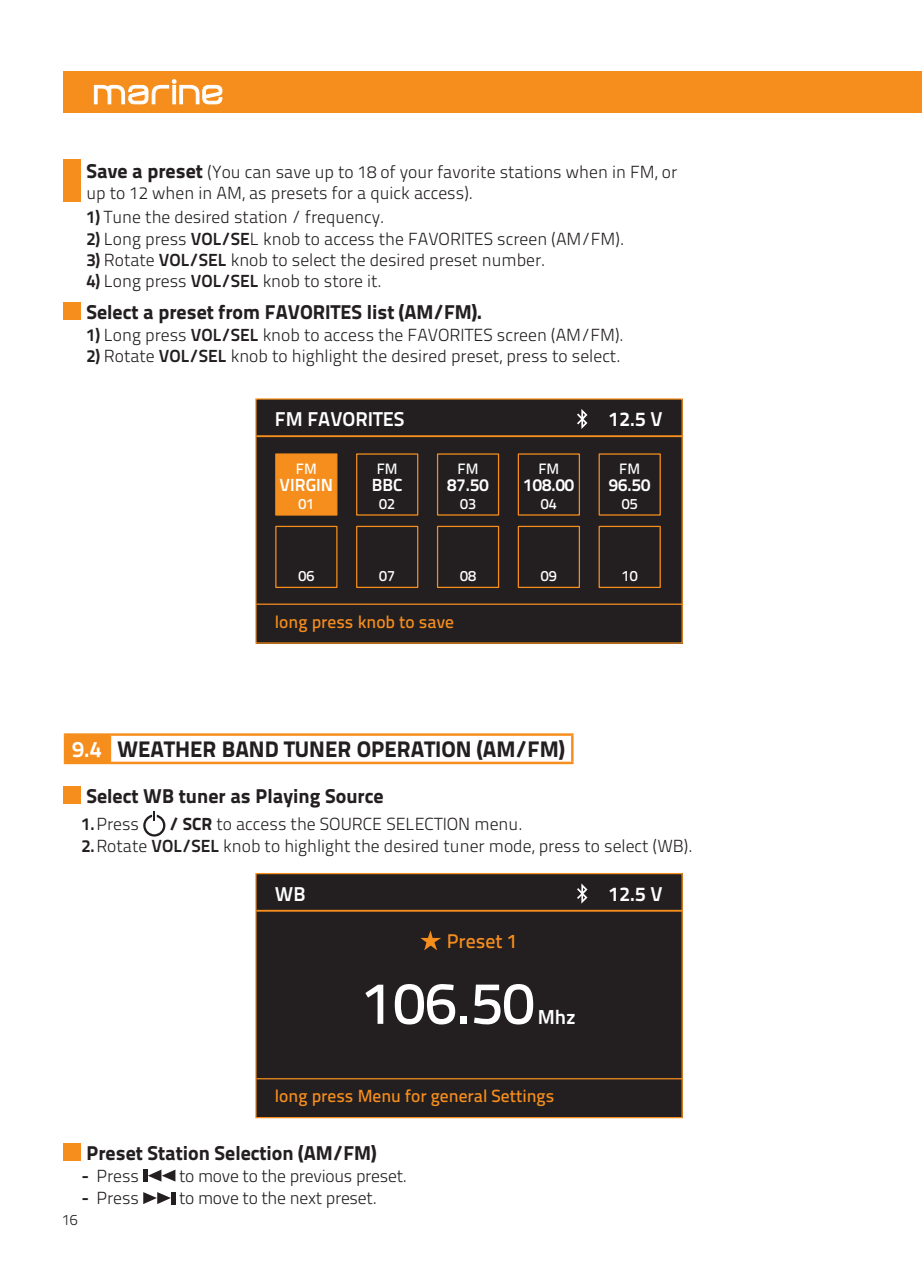
<style>
.page{position:relative;width:922px;height:1276px;background:#fff}
.page>*{position:absolute;margin:0;border:0;box-sizing:border-box;transform-origin:0 0}
.t1{font:59.25px "Titillium Text 25 L 600 wt";color:#fff}
.t2{font:22.5px "Titillium Text 25 L 999 wt";color:#231f20}
.t3{font:22.5px "Titillium Text 25 L 800 wt";color:#fff}
.t4{font:20.25px "Titillium Text 25 L 800 wt";color:#fff}
.t5{font:20px "Titillium Text 25 L 999 wt";color:#231f20}
.t6{font:20px "Titillium Text 25 L 800 wt";color:#fff}
.t7{font:19.75px "Titillium Text 25 L 600 wt";color:#f68e1e}
.t8{font:17.5px/21.2px "Titillium Text 25 L 250 wt";color:#231f20}
.t9{font:17.5px "Titillium Text 25 L 600 wt";color:#f68e1e}
.t10{font:17.5px "Titillium Text 25 L 800 wt";color:#fff}
.t11{font:15px "Titillium Text 25 L 600 wt";color:#fff}
.t12{font:15px "Titillium Text 25 L 250 wt";color:#231f20}
.s1{font-family:"Titillium Text 25 L 999 wt";font-size:20px}
.s2{font-family:"Titillium Text 25 L 800 wt"}
.s3{font-family:"Titillium Text 25 L 999 wt"}
</style>
<div class="page">
<div style="left:64px;top:71px;width:857px;height:42px;background:#f68e1e"></div>
<svg style="left:94px;top:79px;width:128px;height:25px"></svg>
<div style="left:64px;top:303px;width:17px;height:17px;background:#f68e1e"></div>
<div style="left:64px;top:159px;width:17px;height:43px;background:#f68e1e"></div>
<div style="left:65px;top:734px;width:45px;height:29px;background:#f68e1e"></div>
<hr style="left:64px;top:736px;width:2px;height:25px;background:#f68e1e">
<hr style="left:64px;top:733px;width:46px;height:3px;background:#f68e1e">
<hr style="left:64px;top:761px;width:46px;height:3px;background:#f68e1e">
<hr style="left:109px;top:736px;width:2px;height:25px;background:#f68e1e">
<hr style="left:110px;top:733px;width:463px;height:3px;background:#f68e1e">
<hr style="left:571px;top:736px;width:2px;height:25px;background:#f68e1e">
<hr style="left:110px;top:761px;width:463px;height:3px;background:#f68e1e">
<div style="left:64px;top:786px;width:17px;height:17px;background:#f68e1e"></div>
<svg style="left:143px;top:811px;width:22px;height:25px"></svg>
<div style="left:64px;top:1143px;width:17px;height:17px;background:#f68e1e"></div>
<svg style="left:148px;top:1169px;width:27px;height:12px"></svg>
<hr style="left:143px;top:1169px;width:4px;height:12px;background:#231f20">
<svg style="left:143px;top:1192px;width:28px;height:12px"></svg>
<hr style="left:171px;top:1192px;width:4px;height:12px;background:#231f20">
<div style="left:256px;top:399px;width:426px;height:244px;background:#231f20"></div>
<hr style="left:256px;top:435px;width:426px;height:2px;background:#f68e1e">
<hr style="left:256px;top:603px;width:426px;height:2px;background:#f68e1e">
<svg style="left:577px;top:409px;width:10px;height:20px"></svg>
<div style="left:275px;top:453px;width:62px;height:62px;background:#f68e1e;border:1px solid #f68e1e"></div>
<div style="left:275px;top:526px;width:62px;height:62px;border:1px solid #f68e1e"></div>
<div style="left:437px;top:453px;width:62px;height:62px;border:1px solid #f68e1e"></div>
<div style="left:437px;top:526px;width:62px;height:62px;border:1px solid #f68e1e"></div>
<div style="left:356px;top:453px;width:62px;height:62px;border:1px solid #f68e1e"></div>
<div style="left:356px;top:526px;width:62px;height:62px;border:1px solid #f68e1e"></div>
<div style="left:517px;top:453px;width:63px;height:62px;border:1px solid #f68e1e"></div>
<div style="left:517px;top:526px;width:63px;height:62px;border:1px solid #f68e1e"></div>
<div style="left:598px;top:526px;width:62px;height:62px;border:1px solid #f68e1e"></div>
<div style="left:256px;top:873px;width:426px;height:244px;background:#231f20"></div>
<div style="left:255px;top:873px;width:427px;height:245px;border:1px solid #f68e1e"></div>
<hr style="left:256px;top:910px;width:426px;height:1px;background:#f68e1e">
<hr style="left:256px;top:1078px;width:426px;height:1px;background:#f68e1e">
<svg style="left:577px;top:883px;width:10px;height:20px"></svg>
<svg style="left:420px;top:930px;width:21px;height:20px"></svg>
<p class="t8" style="left:86px;top:160px;width:592px"><span class="s1">Save a preset</span> (You can save up to 18 of your favorite stations when in FM, or up to 12 when in AM, as presets for a quick access).</p>
<p class="t8" style="left:86px;top:206px;width:300px"><span class="s2">1)</span> Tune the desired station / frequency.</p>
<p class="t8" style="left:86px;top:227px;width:539px"><span class="s2">2)</span> Long press <span class="s2">VOL/SE</span>L knob to access the FAVORITES screen (AM/FM).</p>
<p class="t8" style="left:86px;top:248px;width:460px"><span class="s2">3)</span> Rotate <span class="s2">VOL/SEL</span> knob to select the desired preset number.</p>
<p class="t8" style="left:86px;top:269px;width:297px"><span class="s2">4)</span> Long press <span class="s2">VOL/SEL</span> knob to store it.</p>
<p class="t5" style="left:86px;top:296px;width:397px">Select a preset from FAVORITES list (AM/FM).</p>
<p class="t8" style="left:86px;top:323px;width:539px"><span class="s2">1)</span> Long press <span class="s2">VOL/SEL</span> knob to access the FAVORITES screen (AM/FM).</p>
<p class="t8" style="left:86px;top:344px;width:535px"><span class="s2">2)</span> Rotate <span class="s2">VOL/SEL</span> knob to highlight the desired preset, press to select.</p>
<p class="t6" style="left:275px;top:404px;width:131px">FM FAVORITES</p>
<p class="t6" style="left:608px;top:404px;width:55px">12.5 V</p>
<p class="t11" style="left:296px;top:457px;width:22px">FM</p>
<p class="t10" style="left:279px;top:471px;width:55px">VIRGIN</p>
<p class="t11" style="left:298px;top:492px;width:17px">01</p>
<p class="t11" style="left:376px;top:457px;width:22px">FM</p>
<p class="t10" style="left:372px;top:471px;width:32px">BBC</p>
<p class="t11" style="left:379px;top:492px;width:17px">02</p>
<p class="t11" style="left:457px;top:457px;width:22px">FM</p>
<p class="t10" style="left:447px;top:471px;width:43px">87.50</p>
<p class="t11" style="left:460px;top:492px;width:17px">03</p>
<p class="t11" style="left:538px;top:457px;width:22px">FM</p>
<p class="t10" style="left:523px;top:471px;width:52px">108.00</p>
<p class="t11" style="left:540px;top:492px;width:17px">04</p>
<p class="t11" style="left:619px;top:457px;width:22px">FM</p>
<p class="t10" style="left:608px;top:471px;width:43px">96.50</p>
<p class="t11" style="left:621px;top:492px;width:17px">05</p>
<p class="t11" style="left:298px;top:564px;width:17px">06</p>
<p class="t11" style="left:379px;top:564px;width:17px">07</p>
<p class="t11" style="left:460px;top:564px;width:17px">08</p>
<p class="t11" style="left:540px;top:564px;width:17px">09</p>
<p class="t11" style="left:621px;top:564px;width:17px">10</p>
<p class="t9" style="left:275px;top:608px;width:181px">long press knob to save</p>
<p class="t3" style="left:72px;top:732px;width:31px">9.4</p>
<p class="t2" style="left:117px;top:731px;width:449px">WEATHER BAND TUNER OPERATION (AM/FM)</p>
<p class="t5" style="left:86px;top:780px;width:298px">Select WB tuner as Playing Source</p>
<p class="t8" style="left:81px;top:812px;width:59px"><span class="s2">1.</span>Press</p>
<p class="t8" style="left:169px;top:812px;width:354px"><span class="s3">/ SCR</span> to access the SOURCE SELECTION menu.</p>
<p class="t8" style="left:81px;top:834px;width:612px"><span class="s2">2.</span>Rotate <span class="s2">VOL/SEL</span> knob to highlight the desired tuner mode, press to select (WB).</p>
<p class="t6" style="left:275px;top:878px;width:32px">WB</p>
<p class="t7" style="left:446px;top:926px;width:72px">Preset 1</p>
<p class="t1" style="left:362px;top:958px;width:173px">106.50</p>
<p class="t4" style="left:537px;top:1001px;width:40px">Mhz</p>
<p class="t9" style="left:275px;top:1083px;width:281px">long press Menu for general Settings</p>
<p class="t5" style="left:86px;top:1137px;width:291px">Preset Station Selection (AM/FM)</p>
<p class="t8" style="left:81px;top:1164px;width:59px"><span class="s2">-</span> Press</p>
<p class="t8" style="left:179px;top:1164px;width:229px">to move to the previous preset.</p>
<p class="t8" style="left:81px;top:1186px;width:59px"><span class="s2">-</span> Press</p>
<p class="t8" style="left:179px;top:1186px;width:199px">to move to the next preset.</p>
<p class="t12" style="left:62px;top:1208px;width:17px">16</p>
<p class="t6" style="left:608px;top:878px;width:55px">12.5 V</p>
</div>
